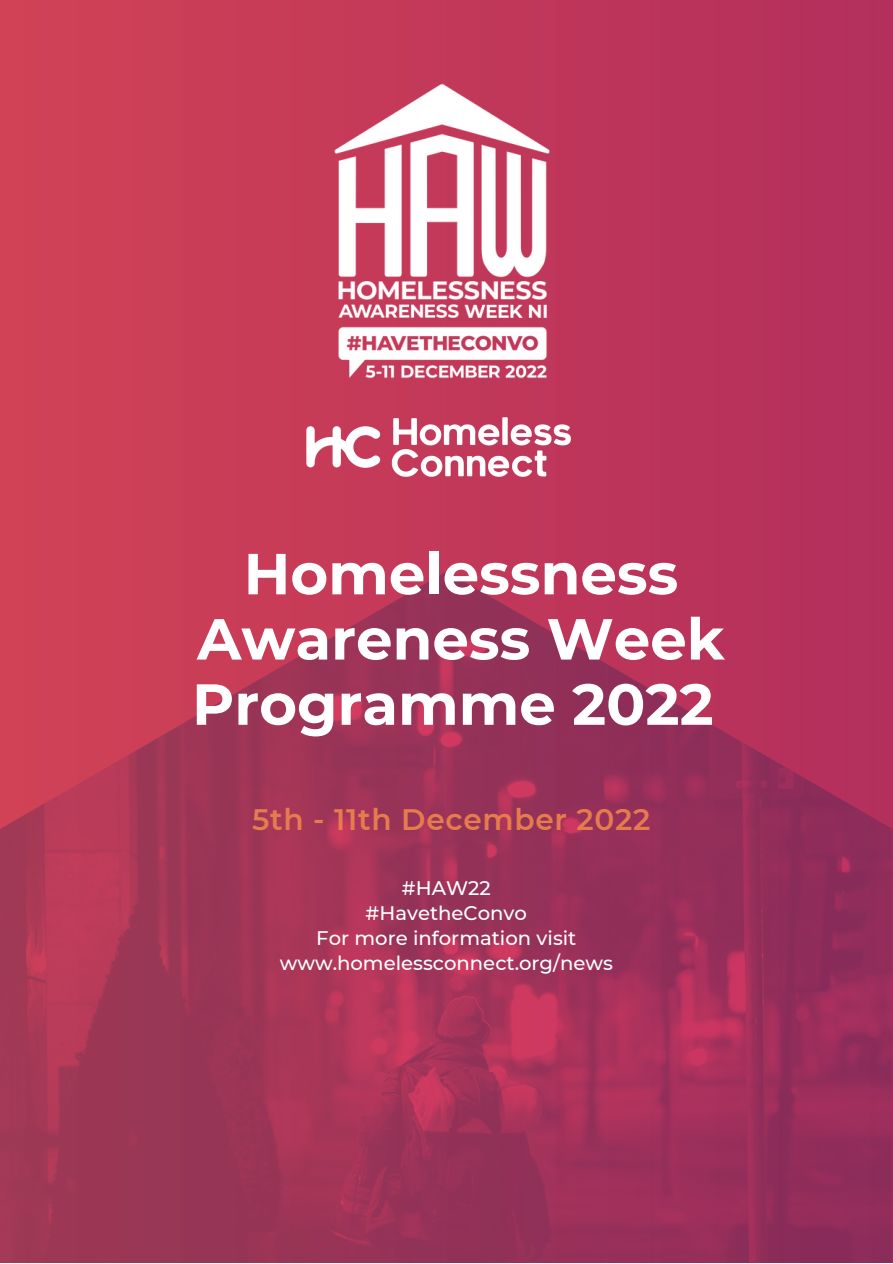
<style>
.page{position:relative;width:893px;height:1264px;background:#fff}
.page>*{position:absolute;margin:0;border:0;box-sizing:border-box;transform-origin:0 0}
.t1{font:700 57.75px/65.2px "Montserrat";color:#fff;text-align:center}
.t2{font:600 29.55px "Montserrat";letter-spacing:.025em;color:#e67c4e}
.t3{font:500 19.65px/24.8px "Montserrat";color:#fff;text-align:center}
</style>
<div class="page">
<img style="left:0;top:0;width:892px;height:571px">
<img style="left:0;top:571px;width:892px;height:691px">
<img style="left:268px;top:58px;width:347px;height:346px">
<img style="left:305px;top:416px;width:273px;height:61px">
<h1 class="t1" style="left:192px;top:541px;width:534px">Homelessness<br>Awareness Week<br>Programme 2022</h1>
<h2 class="t2" style="left:252px;top:801px;width:399px">5th - 11th December 2022</h2>
<p class="t3" style="left:280px;top:875px;width:335px">#HAW22<br>#HavetheConvo<br>For more information visit www.homelessconnect.org/news</p>
</div>
